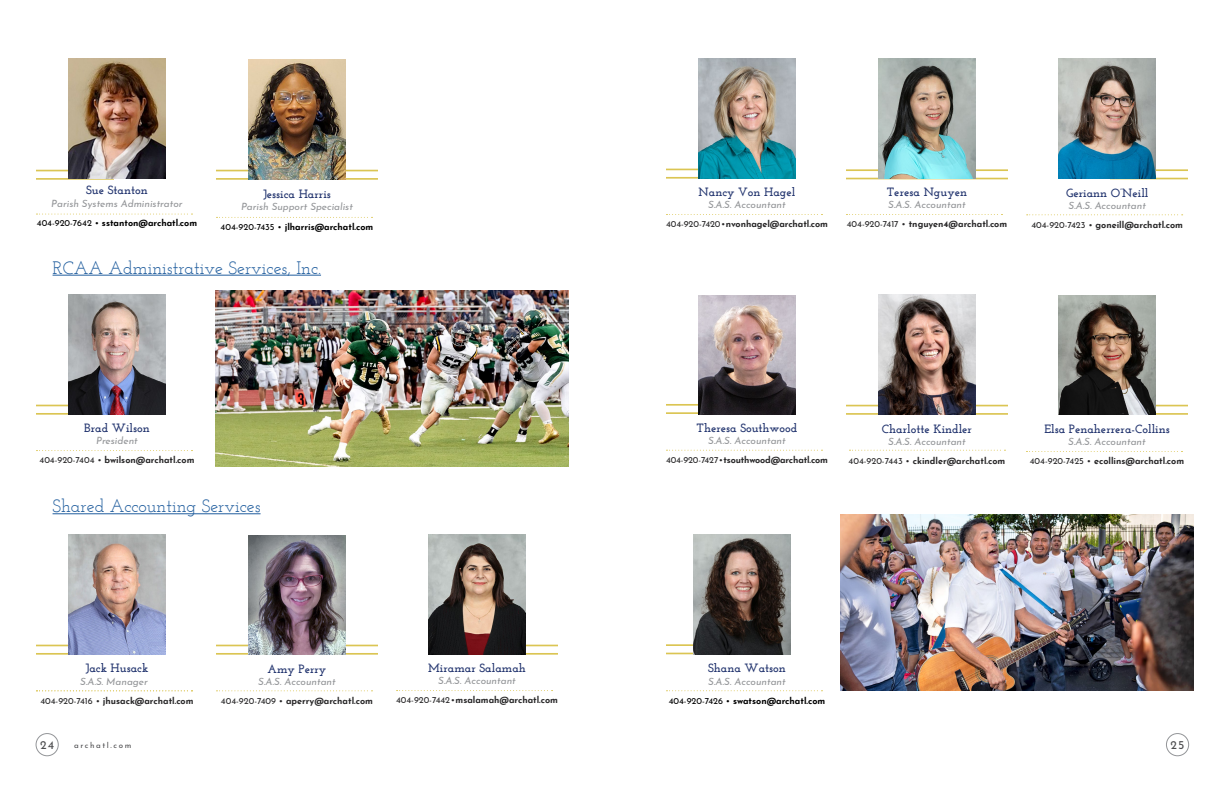
<style>
.page{position:relative;width:1224px;height:792px;background:#fff}
.page>*{position:absolute;margin:0;border:0;box-sizing:border-box;transform-origin:0 0}
.t1{font:18px "Josefin Slab";color:#215e9e}
.t2{font:700 12px "Josefin Slab";color:#23356f}
.t3{font:12px "Josefin Sans";color:#4d4d4f}
.t4{font:italic 10px "Josefin Sans";color:#939598}
.t5{font:700 9px "Josefin Sans";color:#292829}
.t6{font:700 9px "Josefin Sans";color:#000}
.t7{font:8px "Josefin Sans";letter-spacing:.2em;color:#4d4d4f}
.s1{font-weight:400}
</style>
<div class="page">
<hr style="left:36px;top:645px;width:78px;height:1px;background:#dbc553">
<hr style="left:36px;top:653px;width:78px;height:2px;background:#dbc553">
<svg style="left:666px;top:214px;width:157px;height:1px"></svg>
<hr style="left:216px;top:645px;width:162px;height:1px;background:#dbc553">
<hr style="left:216px;top:653px;width:162px;height:2px;background:#dbc553">
<svg style="left:846px;top:214px;width:157px;height:1px"></svg>
<hr style="left:480px;top:645px;width:78px;height:1px;background:#dbc553">
<hr style="left:480px;top:653px;width:78px;height:2px;background:#dbc553">
<svg style="left:397px;top:690px;width:156px;height:1px"></svg>
<hr style="left:666px;top:169px;width:78px;height:1px;background:#dbc553">
<hr style="left:666px;top:177px;width:78px;height:2px;background:#dbc553">
<hr style="left:1110px;top:169px;width:78px;height:2px;background:#dbc553">
<hr style="left:1110px;top:178px;width:78px;height:1px;background:#dbc553">
<svg style="left:1027px;top:214px;width:156px;height:1px"></svg>
<hr style="left:846px;top:169px;width:162px;height:2px;background:#dbc553">
<hr style="left:846px;top:178px;width:162px;height:1px;background:#dbc553">
<svg style="left:216px;top:690px;width:157px;height:1px"></svg>
<svg style="left:666px;top:450px;width:157px;height:1px"></svg>
<hr style="left:666px;top:404px;width:78px;height:2px;background:#dbc553">
<hr style="left:666px;top:412px;width:78px;height:2px;background:#dbc553">
<hr style="left:1110px;top:405px;width:78px;height:1px;background:#dbc553">
<hr style="left:1110px;top:413px;width:78px;height:2px;background:#dbc553">
<hr style="left:846px;top:405px;width:162px;height:1px;background:#dbc553">
<hr style="left:846px;top:413px;width:162px;height:2px;background:#dbc553">
<hr style="left:666px;top:644px;width:78px;height:2px;background:#dbc553">
<hr style="left:666px;top:653px;width:78px;height:1px;background:#dbc553">
<svg style="left:1026px;top:451px;width:157px;height:1px"></svg>
<hr style="left:36px;top:405px;width:78px;height:1px;background:#dbc553">
<hr style="left:36px;top:413px;width:78px;height:2px;background:#dbc553">
<svg style="left:36px;top:450px;width:157px;height:1px"></svg>
<img style="left:68px;top:295px;width:98px;height:120px">
<hr style="left:216px;top:170px;width:162px;height:1px;background:#dbc553">
<hr style="left:216px;top:178px;width:162px;height:2px;background:#dbc553">
<svg style="left:850px;top:450px;width:155px;height:1px"></svg>
<img style="left:428px;top:535px;width:98px;height:120px">
<img style="left:698px;top:59px;width:98px;height:120px">
<img style="left:878px;top:59px;width:98px;height:120px">
<svg style="left:666px;top:690px;width:157px;height:1px"></svg>
<img style="left:1059px;top:59px;width:97px;height:120px">
<svg style="left:36px;top:690px;width:157px;height:1px"></svg>
<img style="left:248px;top:535px;width:98px;height:120px">
<img style="left:698px;top:295px;width:98px;height:120px">
<img style="left:68px;top:535px;width:98px;height:120px">
<img style="left:1058px;top:295px;width:98px;height:120px">
<img style="left:693px;top:535px;width:97px;height:120px">
<hr style="left:36px;top:170px;width:78px;height:1px;background:#dbc553">
<hr style="left:36px;top:178px;width:78px;height:2px;background:#dbc553">
<svg style="left:217px;top:217px;width:156px;height:1px"></svg>
<img style="left:248px;top:60px;width:98px;height:120px">
<svg style="left:36px;top:214px;width:157px;height:1px"></svg>
<img style="left:68px;top:59px;width:98px;height:120px">
<hr style="left:53px;top:513px;width:208px;height:1px;background:#215e9e">
<hr style="left:53px;top:275px;width:268px;height:1px;background:#215e9e">
<img style="left:216px;top:290px;width:352px;height:176px">
<img style="left:841px;top:514px;width:352px;height:176px">
<img style="left:879px;top:295px;width:96px;height:120px">
<div style="left:36px;top:733px;width:23px;height:23px;border:1px solid #939598;border-radius:50%"></div>
<div style="left:1166px;top:733px;width:23px;height:23px;border:1px solid #939598;border-radius:50%"></div>
<h2 class="t2" style="left:86px;top:183px;width:63px">Sue Stanton</h2>
<p class="t4" style="left:51px;top:195px;width:133px">Parish Systems Administrator</p>
<p class="t6" style="left:37px;top:215px;width:162px"><span class="s1">404-920-7642 •</span> sstanton@archatl.com</p>
<h2 class="t2" style="left:263px;top:187px;width:69px">Jessica Harris</h2>
<p class="t4" style="left:241px;top:198px;width:113px">Parish Support Specialist</p>
<p class="t6" style="left:221px;top:218px;width:154px"><span class="s1">404-920-7435 •</span> jlharris@archatl.com</p>
<h1 class="t1" style="left:53px;top:257px;width:270px">RCAA Administrative Services, Inc.</h1>
<h2 class="t2" style="left:84px;top:421px;width:67px">Brad Wilson</h2>
<p class="t4" style="left:96px;top:433px;width:43px">President</p>
<p class="t5" style="left:40px;top:452px;width:156px"><span class="s1">404-920-7404 •</span> bwilson@archatl.com</p>
<h1 class="t1" style="left:53px;top:496px;width:210px">Shared Accounting Services</h1>
<h2 class="t2" style="left:86px;top:661px;width:64px">Jack Husack</h2>
<p class="t4" style="left:80px;top:673px;width:69px">S.A.S. Manager</p>
<p class="t5" style="left:40px;top:692px;width:155px"><span class="s1">404-920-7416 •</span> jhusack@archatl.com</p>
<h2 class="t2" style="left:268px;top:661px;width:60px">Amy Perry</h2>
<p class="t4" style="left:258px;top:673px;width:79px">S.A.S. Accountant</p>
<p class="t5" style="left:221px;top:692px;width:154px"><span class="s1">404-920-7409 •</span> aperry@archatl.com</p>
<h2 class="t2" style="left:428px;top:661px;width:99px">Miramar Salamah</h2>
<p class="t4" style="left:438px;top:673px;width:79px">S.A.S. Accountant</p>
<p class="t5" style="left:396px;top:692px;width:163px"><span class="s1">404-920-7442 •</span> msalamah@archatl.com</p>
<h2 class="t2" style="left:699px;top:185px;width:98px">Nancy Von Hagel</h2>
<p class="t4" style="left:708px;top:196px;width:79px">S.A.S. Accountant</p>
<h2 class="t2" style="left:887px;top:185px;width:82px">Teresa Nguyen</h2>
<p class="t4" style="left:888px;top:196px;width:79px">S.A.S. Accountant</p>
<h2 class="t2" style="left:1066px;top:185px;width:84px">Geriann O’Neill</h2>
<p class="t4" style="left:1068px;top:197px;width:79px">S.A.S. Accountant</p>
<p class="t5" style="left:666px;top:216px;width:164px"><span class="s1">404-920-7420 •</span> nvonhagel@archatl.com</p>
<p class="t5" style="left:847px;top:216px;width:162px"><span class="s1">404-920-7417 •</span> tnguyen4@archatl.com</p>
<p class="t5" style="left:1031px;top:216px;width:153px"><span class="s1">404-920-7423 •</span> goneill@archatl.com</p>
<h2 class="t2" style="left:697px;top:421px;width:102px">Theresa Southwood</h2>
<p class="t4" style="left:708px;top:432px;width:79px">S.A.S. Accountant</p>
<p class="t5" style="left:666px;top:452px;width:163px"><span class="s1">404-920-7427 •</span> tsouthwood@archatl.com</p>
<h2 class="t2" style="left:882px;top:421px;width:92px">Charlotte Kindler</h2>
<p class="t5" style="left:849px;top:453px;width:158px"><span class="s1">404-920-7443 •</span> ckindler@archatl.com</p>
<p class="t4" style="left:888px;top:433px;width:79px">S.A.S. Accountant</p>
<h2 class="t2" style="left:1044px;top:422px;width:127px">Elsa Penaherrera-Collins</h2>
<p class="t4" style="left:1068px;top:433px;width:79px">S.A.S. Accountant</p>
<p class="t5" style="left:1030px;top:453px;width:156px"><span class="s1">404-920-7425 •</span> ecollins@archatl.com</p>
<h2 class="t2" style="left:708px;top:661px;width:79px">Shana Watson</h2>
<p class="t4" style="left:708px;top:673px;width:79px">S.A.S. Accountant</p>
<p class="t6" style="left:669px;top:692px;width:158px"><span class="s1">404-920-7426 •</span> swatson@archatl.com</p>
<h2 class="t3" style="left:40px;top:735px;width:16px">24</h2>
<p class="t7" style="left:74px;top:738px;width:59px">archatl.com</p>
<h2 class="t3" style="left:1171px;top:735px;width:16px">25</h2>
</div>
